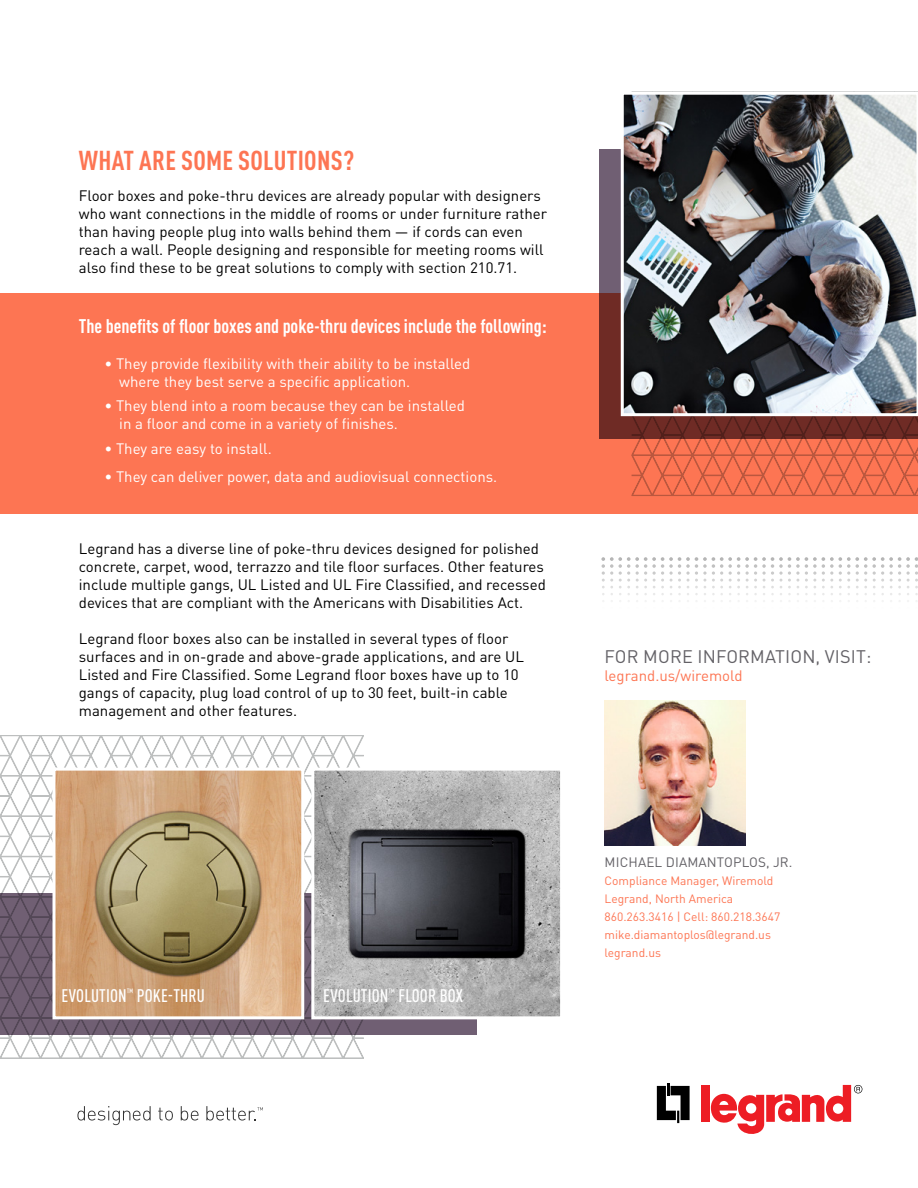
<style>
.page{position:relative;width:918px;height:1188px;background:#fff}
.page>*{position:absolute;margin:0;border:0;box-sizing:border-box;transform-origin:0 0}
.t1{font:700 condensed 27px "DIN Pro";letter-spacing:.01em;color:#fd7553}
.t2{font:700 condensed 19.5px "DIN Pro";color:#fff}
.t3{font:500 condensed 18px "DIN Pro";letter-spacing:.01em;color:#fff}
.t4{font:18px "DIN Pro";letter-spacing:.01em;color:#636166}
.t5{font:15px/18px "DIN Pro";color:#000}
.t6{font:15px/18px "DIN Pro";color:#fff}
.t7{font:15px "DIN Pro";color:#fd7553}
.t8{font:13.5px "DIN Pro";letter-spacing:.01em;color:#636166}
.t9{font:12px/18px "DIN Pro";color:#fd7553}
</style>
<div class="page">
<svg style="left:0;top:735px;width:364px;height:324px"></svg>
<div style="left:0;top:294px;width:918px;height:220px;background:#fd7553"></div>
<svg style="left:601px;top:557px;width:317px;height:45px"></svg>
<svg style="left:77px;top:1106px;width:74px;height:19px"></svg>
<svg style="left:158px;top:1108px;width:15px;height:13px"></svg>
<svg style="left:181px;top:1106px;width:18px;height:15px"></svg>
<svg style="left:206px;top:1106px;width:57px;height:15px"></svg>
<svg style="left:657px;top:1083px;width:33px;height:40px"></svg>
<div style="left:701px;top:1085px;width:8px;height:37px;background:#ed1d24"></div>
<svg style="left:711px;top:1085px;width:151px;height:49px"></svg>
<img style="left:605px;top:701px;width:140px;height:145px">
<svg style="left:632px;top:91px;width:286px;height:405px"></svg>
<svg style="left:599px;top:149px;width:319px;height:289px;fill:#6f2b25"></svg>
<svg style="left:0;top:893px;width:476px;height:142px;fill:#705f73"></svg>
<img style="left:56px;top:772px;width:244px;height:243px">
<div style="left:52px;top:768px;width:252px;height:251px;border:3px solid #fff"></div>
<img style="left:315px;top:772px;width:244px;height:243px">
<div style="left:311px;top:768px;width:252px;height:251px;border:3px solid #fff"></div>
<img style="left:621px;top:92px;width:297px;height:324px">
<h1 class="t1" style="left:79px;top:144px;width:277px">WHAT ARE SOME SOLUTIONS?</h1>
<p class="t5" style="left:79px;top:186px;width:470px">Floor boxes and poke-thru devices are already popular with designers who want connections in the middle of rooms or under furniture rather than having people plug into walls behind them — if cords can even reach a wall. People designing and responsible for meeting rooms will also find these to be great solutions to comply with section 210.71.</p>
<h2 class="t2" style="left:79px;top:314px;width:469px">The benefits of floor boxes and poke-thru devices include the following:</h2>
<p class="t6" style="left:119px;top:354px;width:353px;text-indent:-15px">• They provide flexibility with their ability to be installed where they best serve a specific application.</p>
<p class="t6" style="left:119px;top:396px;width:347px;text-indent:-15px">• They blend into a room because they can be installed in a floor and come in a variety of finishes.</p>
<p class="t6" style="left:104px;top:439px;width:169px">• They are easy to install.</p>
<p class="t6" style="left:104px;top:467px;width:394px">• They can deliver power, data and audiovisual connections.</p>
<p class="t5" style="left:79px;top:539px;width:469px">Legrand has a diverse line of poke-thru devices designed for polished concrete, carpet, wood, terrazzo and tile floor surfaces. Other features include multiple gangs, UL Listed and UL Fire Classified, and recessed devices that are compliant with the Americans with Disabilities Act.</p>
<p class="t5" style="left:79px;top:629px;width:447px">Legrand floor boxes also can be installed in several types of floor surfaces and in on-grade and above-grade applications, and are UL Listed and Fire Classified. Some Legrand floor boxes have up to 10 gangs of capacity, plug load control of up to 30 feet, built-in cable management and other features.</p>
<p class="t3" style="left:62px;top:985px;width:145px">EVOLUTION<sup>™</sup> POKE-THRU</p>
<p class="t3" style="left:323px;top:985px;width:141px">EVOLUTION<sup>™</sup> FLOOR BOX</p>
<p class="t4" style="left:605px;top:644px;width:268px">FOR MORE INFORMATION, VISIT:</p>
<p class="t7" style="left:605px;top:665px;width:140px">legrand.us/wiremold</p>
<p class="t8" style="left:605px;top:853px;width:189px">MICHAEL DIAMANTOPLOS, JR.</p>
<p class="t9" style="left:605px;top:871px;width:177px">Compliance Manager, Wiremold<br>Legrand, North America<br>860.263.3416 | Cell: 860.218.3647 mike.diamantoplos@legrand.us legrand.us</p>
</div>
